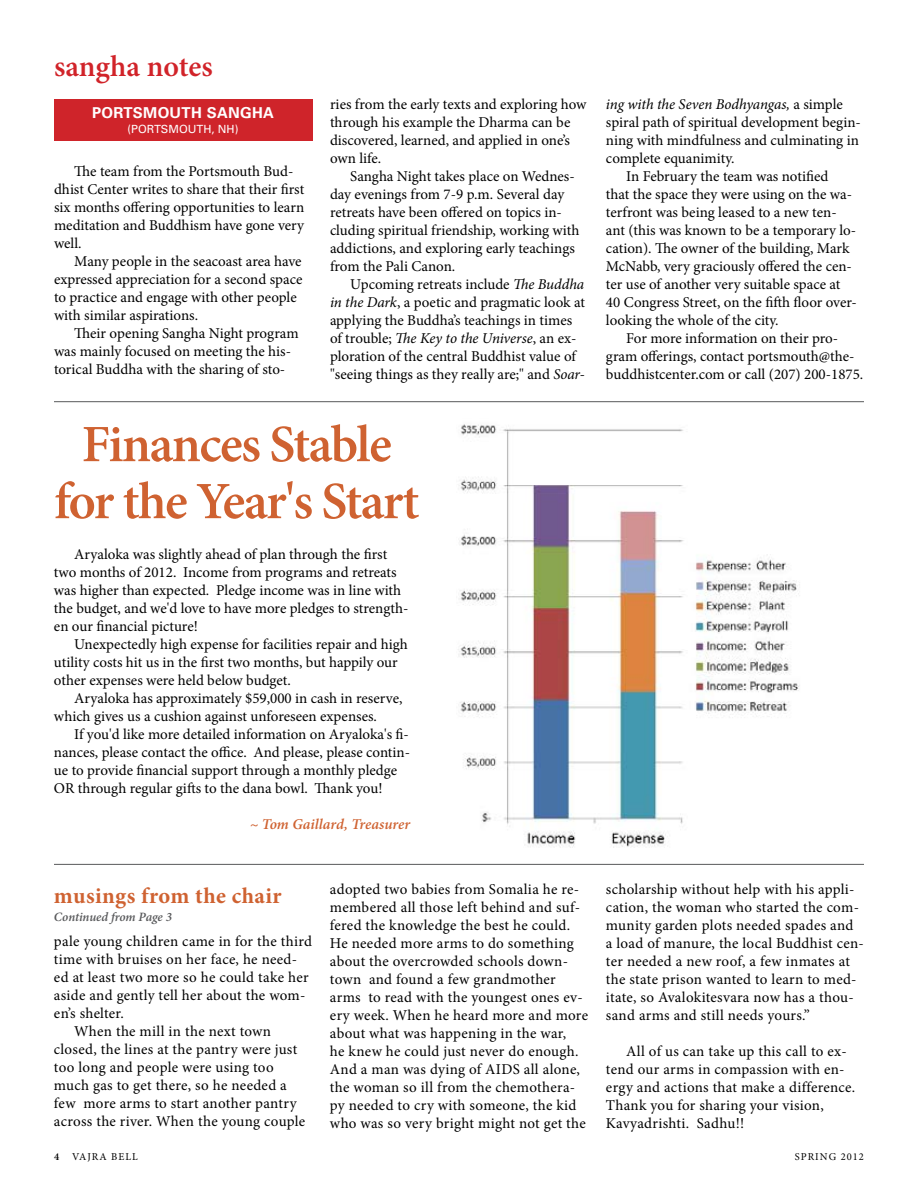
<style>
.page{position:relative;width:918px;height:1188px;background:#fff}
.page>*{position:absolute;margin:0;border:0;box-sizing:border-box;transform-origin:0 0}
.t1{font:600 52.5px/57px "Minion Pro";letter-spacing:-.03em;color:#cf6231;text-align:center}
.t2{font:600 30px "Minion Pro";color:#d12329}
.t3{font:700 22.5px "Minion Pro";letter-spacing:.02em;color:#cf6231}
.t4{font:15px/18px "Minion Pro";letter-spacing:.005em;color:#000}
.t5{font:italic 15px "Minion Pro";letter-spacing:-.005em;color:#000}
.t6{font:italic 600 15px "Minion Pro";color:#cf6231}
.t7{font:700 15px "Univers";letter-spacing:.02em;color:#fff}
.t8{font:italic 600 12.75px "Minion Pro";letter-spacing:-.005em;color:#58595b}
.t9{font:11.25px "Univers";color:#fff}
.t10{font:10.5px "Minion Pro";letter-spacing:.1em;color:#000}
.s1{font-style:italic}
.s2{font-style:normal}
.s3{font-weight:600}
</style>
<div class="page">
<div style="left:55px;top:98px;width:257px;height:43px;background:#cf242a"></div>
<hr style="left:54px;top:864px;width:810px;height:1px;background:#58595b">
<hr style="left:54px;top:401px;width:810px;height:1px;background:#58595b">
<img style="left:458px;top:424px;width:342px;height:424px">
<h2 class="t2" style="left:54px;top:45px;width:160px">sangha notes</h2>
<p class="t7" style="left:92px;top:104px;width:184px">PORTSMOUTH SANGHA</p>
<p class="t9" style="left:128px;top:122px;width:112px">(PORTSMOUTH, NH)</p>
<p class="t4" style="left:54px;top:162px;width:252px;text-indent:20px">The team from the Portsmouth Bud&shy;dhist Center writes to share that their first six months offering opportunities to learn meditation and Buddhism have gone very well.</p>
<p class="t4" style="left:54px;top:252px;width:250px;text-indent:20px">Many people in the seacoast area have expressed appreciation for a second space to practice and engage with other people with similar aspirations.</p>
<p class="t4" style="left:54px;top:324px;width:246px;text-indent:20px">Their opening Sangha Night program was mainly focused on meeting the his&shy;torical Buddha with the sharing of sto-</p>
<p class="t4" style="left:330px;top:95px;width:258px">ries from the early texts and exploring how through his example the Dharma can be discovered, learned, and applied in one’s own life.</p>
<p class="t4" style="left:330px;top:167px;width:251px;text-indent:20px">Sangha Night takes place on Wednes&shy;day evenings from 7-9 p.m. Several day retreats have been offered on topics in&shy;cluding spiritual friendship, working with addictions, and exploring early teachings from the Pali Canon.</p>
<p class="t4" style="left:330px;top:275px;width:257px;text-indent:20px">Upcoming retreats include <span class="s1">The Buddha in the Dark</span>, a poetic and pragmatic look at applying the Buddha’s teachings in times of trouble; <span class="s1">The Key to the Universe</span>, an ex&shy;ploration of the central Buddhist value of "seeing things as they really are;" and <span class="s1">Soar-</span></p>
<h1 class="t1" style="left:54px;top:416px;width:367px">Finances Stable for the Year's Start</h1>
<p class="t4" style="left:54px;top:546px;width:356px;text-indent:20px">Aryaloka was slightly ahead of plan through the first two months of 2012. Income from programs and retreats was higher than expected. Pledge income was in line with the budget, and we'd love to have more pledges to strength&shy;en our financial picture!</p>
<p class="t4" style="left:54px;top:636px;width:355px;text-indent:20px">Unexpectedly high expense for facilities repair and high utility costs hit us in the first two months, but happily our other expenses were held below budget.</p>
<p class="t4" style="left:54px;top:690px;width:350px;text-indent:20px">Aryaloka has approximately $59,000 in cash in reserve, which gives us a cushion against unforeseen expenses.</p>
<p class="t4" style="left:54px;top:726px;width:358px;text-indent:20px">If you'd like more detailed information on Aryaloka's fi&shy;nances, please contact the office. And please, please contin&shy;ue to provide financial support through a monthly pledge OR through regular gifts to the dana bowl. Thank you!</p>
<p class="t6" style="left:250px;top:814px;width:162px">~ Tom Gaillard, Treasurer</p>
<p class="t5" style="left:606px;top:94px;width:238px">ing with the Seven Bodhyangas, <span class="s2">a simple</span></p>
<p class="t4" style="left:606px;top:113px;width:256px">spiral path of spiritual development begin-</p>
<p class="t4" style="left:606px;top:131px;width:254px">ning with mindfulness and culminating in</p>
<p class="t4" style="left:606px;top:149px;width:130px">complete equanimity.</p>
<p class="t4" style="left:626px;top:167px;width:204px">In February the team was notified</p>
<p class="t4" style="left:606px;top:185px;width:248px">that the space they were using on the wa-</p>
<p class="t4" style="left:606px;top:203px;width:232px">terfront was being leased to a new ten-</p>
<p class="t4" style="left:606px;top:221px;width:252px">ant (this was known to be a temporary lo-</p>
<p class="t4" style="left:606px;top:239px;width:245px">cation). The owner of the building, Mark</p>
<p class="t4" style="left:606px;top:257px;width:247px">McNabb, very graciously offered the cen-</p>
<p class="t4" style="left:606px;top:275px;width:236px">ter use of another very suitable space at</p>
<p class="t4" style="left:606px;top:293px;width:252px">40 Congress Street, on the fifth floor over-</p>
<p class="t4" style="left:606px;top:311px;width:174px">looking the whole of the city.</p>
<p class="t4" style="left:626px;top:329px;width:213px">For more information on their pro-</p>
<p class="t4" style="left:606px;top:347px;width:250px">gram offerings, contact portsmouth@the-</p>
<p class="t4" style="left:606px;top:365px;width:259px">buddhistcenter.com or call (207) 200-1875.</p>
<h3 class="t3" style="left:54px;top:880px;width:229px">musings from the chair</h3>
<p class="t8" style="left:54px;top:908px;width:119px">Continued from Page 3</p>
<p class="t4" style="left:54px;top:932px;width:259px">pale young children came in for the third</p>
<p class="t4" style="left:54px;top:950px;width:245px">time with bruises on her face, he need-</p>
<p class="t4" style="left:54px;top:968px;width:256px">ed at least two more so he could take her</p>
<p class="t4" style="left:54px;top:986px;width:253px">aside and gently tell her about the wom-</p>
<p class="t4" style="left:54px;top:1004px;width:72px">en’s shelter.</p>
<p class="t4" style="left:74px;top:1022px;width:198px">When the mill in the next town</p>
<p class="t4" style="left:54px;top:1040px;width:245px">closed, the lines at the pantry were just</p>
<p class="t4" style="left:54px;top:1058px;width:221px">too long and people were using too</p>
<p class="t4" style="left:54px;top:1076px;width:234px">much gas to get there, so he needed a</p>
<p class="t4" style="left:54px;top:1094px;width:244px">few more arms to start another pantry</p>
<p class="t4" style="left:54px;top:1112px;width:253px">across the river. When the young couple</p>
<p class="t4" style="left:330px;top:881px;width:260px">adopted two babies from Somalia he re&shy;membered all those left behind and suf&shy;fered the knowledge the best he could.<br>He needed more arms to do something about the overcrowded schools down&shy;town and found a few grandmother arms to read with the youngest ones ev&shy;ery week. When he heard more and more about what was happening in the war,<br>he knew he could just never do enough.<br>And a man was dying of AIDS all alone, the woman so ill from the chemothera&shy;py needed to cry with someone, the kid who was so very bright might not get the</p>
<p class="t4" style="left:606px;top:881px;width:259px">scholarship without help with his appli&shy;cation, the woman who started the com&shy;munity garden plots needed spades and<br>a load of manure, the local Buddhist cen&shy;ter needed a new roof, a few inmates at the state prison wanted to learn to med&shy;itate, so Avalokitesvara now has a thou&shy;sand arms and still needs yours.”</p>
<p class="t4" style="left:606px;top:1043px;width:251px;text-indent:20px">All of us can take up this call to ex&shy;tend our arms in compassion with en&shy;ergy and actions that make a difference.<br>Thank you for sharing your vision, Kavyadrishti. Sadhu!!</p>
<p class="t10" style="left:54px;top:1149px;width:85px"><span class="s3">4</span> VAJRA BELL</p>
<p class="t10" style="left:795px;top:1149px;width:71px">SPRING 2012</p>
</div>
